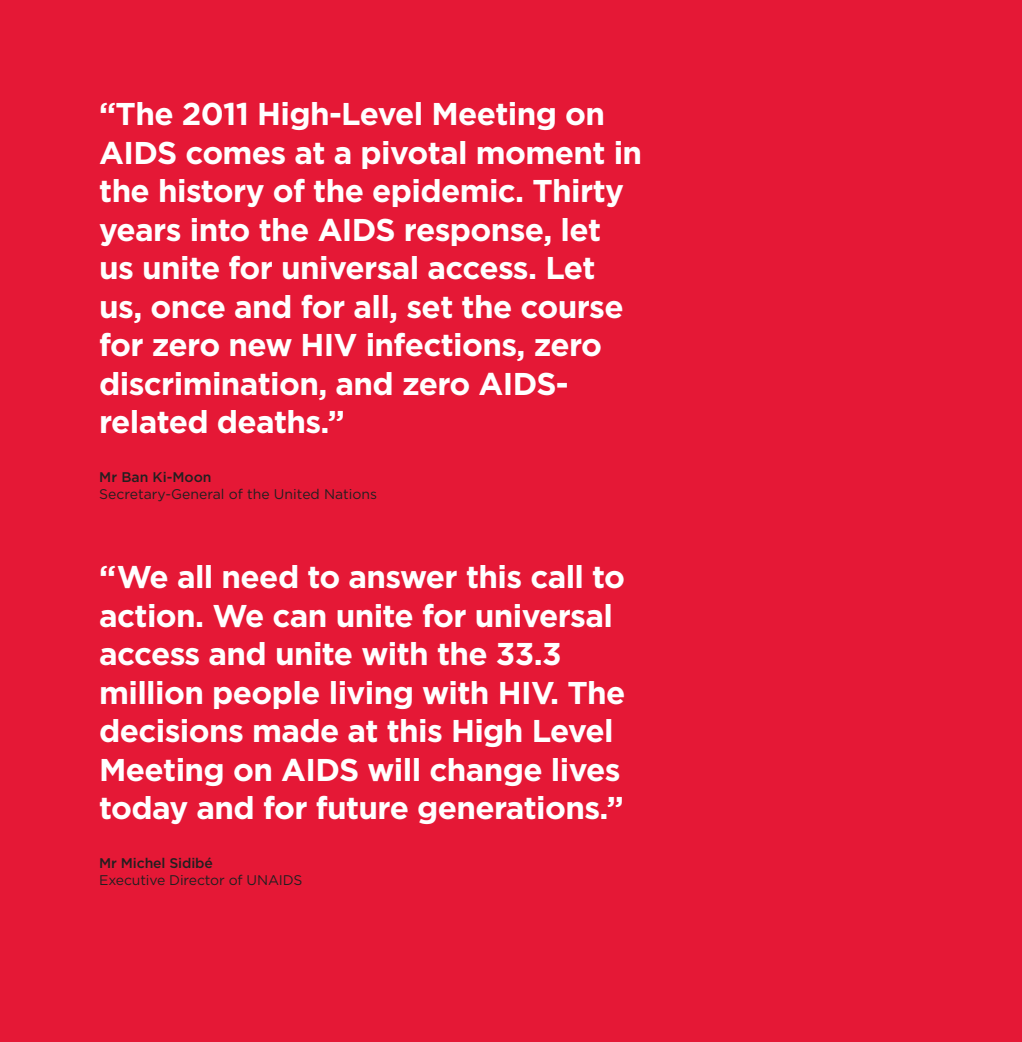
<style>
.page{position:relative;width:1022px;height:1042px;background:#e51836}
.page>*{position:absolute;margin:0;border:0;box-sizing:border-box;transform-origin:0 0}
.t1{font:700 31.5px/38.5px "Gotham";letter-spacing:-.02em;color:#fff}
.t2{font:14px "Gotham";letter-spacing:-.005em;color:#231f20}
.t3{font:500 14px "Gotham";letter-spacing:-.01em;color:#231f20}
</style>
<div class="page">
<p class="t1" style="left:99px;top:94px;width:544px">“The 2011 High-Level Meeting on<br>AI DS comes at a pivotal moment in the history of the epidemic. Thirty years into the AI DS response, let us unite for universal access. Let us, once and for all, set the course for zero new HIV infections, zero discrimination, and zero AI DS&shy;related deaths.”</p>
<p class="t3" style="left:99px;top:469px;width:114px">Mr Ban Ki-Moon</p>
<p class="t2" style="left:99px;top:486px;width:279px">Secretary-General of the United Nations</p>
<p class="t1" style="left:99px;top:557px;width:528px">“We all need to answer this call to action. We can unite for universal access and unite with the 33.3 million people living with HIV. The decisions made at this High Level Meeting on AI DS will change lives today and for future generations.”</p>
<p class="t3" style="left:99px;top:855px;width:115px">Mr Michel Sidibé</p>
<p class="t2" style="left:99px;top:872px;width:205px">Executive Director of UNAIDS</p>
</div>
